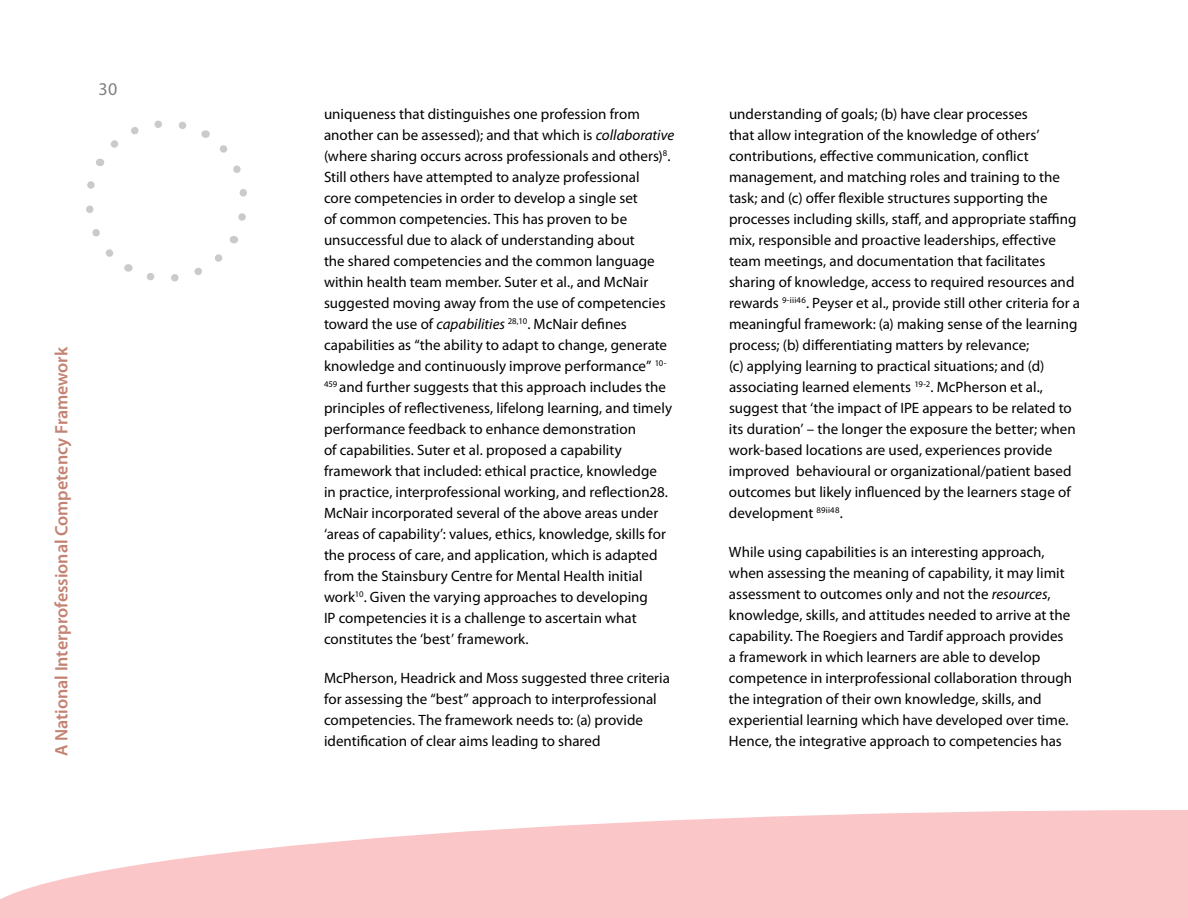
<style>
.page{position:relative;width:1188px;height:918px;background:#fff}
.page>*{position:absolute;margin:0;border:0;box-sizing:border-box;transform-origin:0 0}
.t1{font:600 18px "Myriad Pro";letter-spacing:-.005em;color:#c38272}
.t2{font:18px "Myriad Pro";color:#808080}
.t3{font:15px/21px "Myriad Pro";color:#000}
.s1{font-style:italic}
</style>
<div class="page">
<svg style="left:205px;top:130px;width:42px;height:91px"></svg>
<svg style="left:96px;top:120px;width:91px;height:46px"></svg>
<svg style="left:86px;top:181px;width:43px;height:91px"></svg>
<svg style="left:146px;top:236px;width:91px;height:46px"></svg>
<svg style="left:0;top:810px;width:1187px;height:108px;fill:#fac6c8"></svg>
<svg style="left:1187px;top:810px;width:1px;height:108px"></svg>
<p class="t2" style="left:98px;top:77px;width:21px">30</p>
<p class="t1" style="left:50px;top:756px;width:411px;rotate:-90deg">A National Interprofessional Competency Framework</p>
<p class="t3" style="left:324px;top:103px;width:352px">uniqueness that distinguishes one profession from another can be assessed); and that which is <span class="s1">collaborative </span>(where sharing occurs across professionals and others)<sup>8</sup>.<br>Still others have attempted to analyze professional<br>core competencies in order to develop a single set<br>of common competencies. This has proven to be unsuccessful due to alack of understanding about<br>the shared competencies and the common language within health team member. Suter et al., and McNair suggested moving away from the use of competencies toward the use of <span class="s1">capabilities</span> <sup>28,10</sup>. McNair defines capabilities as “the ability to adapt to change, generate knowledge and continuously improve performance” <sup>10- 459</sup> and further suggests that this approach includes the principles of reflectiveness, lifelong learning, and timely performance feedback to enhance demonstration<br>of capabilities. Suter et al. proposed a capability framework that included: ethical practice, knowledge<br>in practice, interprofessional working, and reflection28.<br>McNair incorporated several of the above areas under ‘areas of capability’: values, ethics, knowledge, skills for the process of care, and application, which is adapted from the Stainsbury Centre for Mental Health initial work<sup>10</sup>. Given the varying approaches to developing<br>IP competencies it is a challenge to ascertain what constitutes the ‘best’ framework.</p>
<p class="t3" style="left:324px;top:667px;width:347px">McPherson, Headrick and Moss suggested three criteria for assessing the “best” approach to interprofessional competencies. The framework needs to: (a) provide identification of clear aims leading to shared</p>
<p class="t3" style="left:729px;top:103px;width:353px">understanding of goals; (b) have clear processes<br>that allow integration of the knowledge of others’ contributions, effective communication, conflict management, and matching roles and training to the task; and (c) offer flexible structures supporting the processes including skills, staff, and appropriate staffing mix, responsible and proactive leaderships, effective team meetings, and documentation that facilitates sharing of knowledge, access to required resources and rewards <sup>9-iii46</sup>. Peyser et al., provide still other criteria for a meaningful framework: (a) making sense of the learning process; (b) differentiating matters by relevance;<br>(c) applying learning to practical situations; and (d) associating learned elements <sup>19-2</sup>. McPherson et al., suggest that ‘the impact of IPE appears to be related to its duration’ – the longer the exposure the better; when work-based locations are used, experiences provide improved behavioural or organizational/patient based outcomes but likely influenced by the learners stage of development <sup>89ii48</sup>.</p>
<p class="t3" style="left:729px;top:541px;width:345px">While using capabilities is an interesting approach, when assessing the meaning of capability, it may limit assessment to outcomes only and not the <span class="s1">resources</span>, knowledge, skills, and attitudes needed to arrive at the capability. The Roegiers and Tardif approach provides a framework in which learners are able to develop competence in interprofessional collaboration through the integration of their own knowledge, skills, and experiential learning which have developed over time.<br>Hence, the integrative approach to competencies has</p>
</div>
